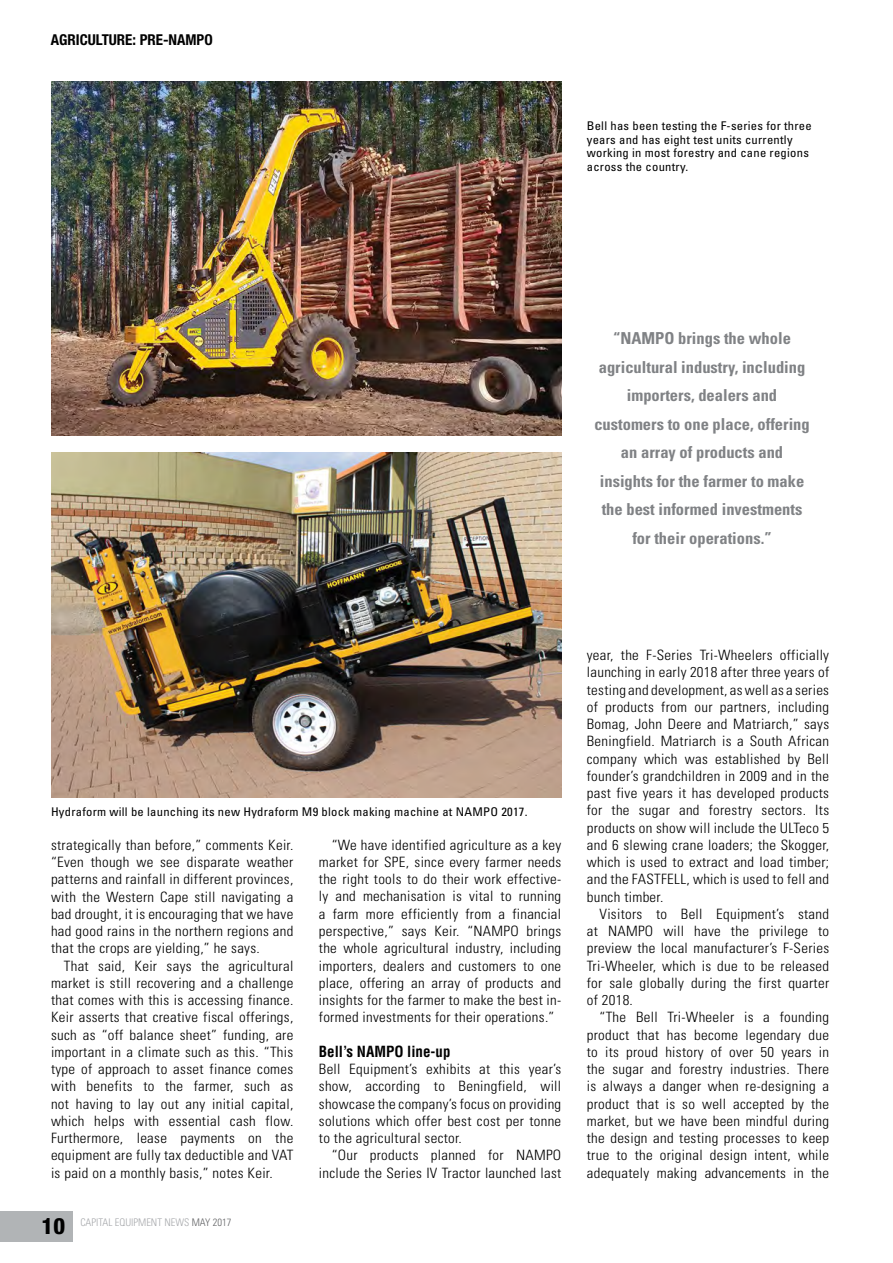
<style>
.page{position:relative;width:893px;height:1263px;background:#fff}
.page>*{position:absolute;margin:0;border:0;box-sizing:border-box;transform-origin:0 0}
.t1{font:800 condensed 22.5px "Helvetica Neue LT Std";color:#000}
.t2{font:700 condensed 16.5px/28.5px "Univers LT Std";color:#808285;text-align:center}
.t3{font:700 condensed 15px "Helvetica Neue LT Std";color:#000}
.t4{font:700 condensed 15px "Helvetica LT Std";color:#000}
.t5{font:300 condensed 14.25px/17.2px "Univers LT Std";letter-spacing:.02em;color:#000;text-align:justify;scale:1.05 1}
.t6{font:condensed 12px/13.5px "Univers LT Std";letter-spacing:.02em;color:#000;scale:1.05 1}
.t7{font:300 condensed 10.5px "Univers";color:#a7a9ac}
.s1{color:#636466}
</style>
<div class="page">
<div style="left:0;top:1211px;width:72px;height:31px;background:#b1b4b6"></div>
<img style="left:51px;top:81px;width:510px;height:355px">
<img style="left:51px;top:453px;width:510px;height:345px">
<p class="t3" style="left:51px;top:31px;width:163px">AGRICULTURE: PRE-NAMPO</p>
<p class="t6" style="left:587px;top:119px;width:216px">Bell has been testing the F-series for three years and has eight test units currently working in most forestry and cane regions across the country.</p>
<p class="t2" style="left:594px;top:324px;width:217px">“NAMPO brings the whole agricultural industry, including importers, dealers and customers to one place, offering an array of products and insights for the farmer to make the best informed investments for their operations.”</p>
<p class="t6" style="left:51px;top:804px;width:455px">Hydraform will be launching its new Hydraform M9 block making machine at NAMPO 2017.</p>
<p class="t5" style="left:51px;top:836px;width:232px">strategically than before,” comments Keir. “Even though we see disparate weather patterns and rainfall in different provinces, with the Western Cape still navigating a bad drought, it is encouraging that we have had good rains in the northern regions and that the crops are yielding,” he says.</p>
<p class="t5" style="left:51px;top:957px;width:232px;text-indent:13px">That said, Keir says the agricultural market is still recovering and a challenge that comes with this is accessing finance.<br>Keir asserts that creative fiscal offerings, such as “off balance sheet” funding, are important in a climate such as this. “This type of approach to asset finance comes with benefits to the farmer, such as not having to lay out any initial capital, which helps with essential cash flow.<br>Furthermore, lease payments on the equipment are fully tax deductible and VAT is paid on a monthly basis,” notes Keir.</p>
<h1 class="t1" style="left:42px;top:1212px;width:25px">10</h1>
<p class="t7" style="left:80px;top:1216px;width:153px">CAPITAL EQUIPMENT NEWS <span class="s1">MAY 2017</span></p>
<p class="t5" style="left:319px;top:836px;width:232px;text-indent:13px">“We have identified agriculture as a key market for SPE, since every farmer needs the right tools to do their work effective&shy;ly and mechanisation is vital to running a farm more efficiently from a financial perspective,” says Keir. “NAMPO brings the whole agricultural industry, including importers, dealers and customers to one place, offering an array of products and insights for the farmer to make the best in&shy;formed investments for their operations.”</p>
<p class="t4" style="left:319px;top:1042px;width:133px">Bell’s NAMPO line-up</p>
<p class="t5" style="left:319px;top:1060px;width:232px">Bell Equipment’s exhibits at this year’s show, according to Beningfield, will showcase the company’s focus on providing solutions which offer best cost per tonne to the agricultural sector.</p>
<p class="t5" style="left:319px;top:1147px;width:232px;text-align:right">“Our products planned for NAMPO include the Series IV Tractor launched last</p>
<p class="t5" style="left:587px;top:646px;width:232px">year, the F-Series Tri-Wheelers officially launching in early 2018 after three years of testing and development, as well as a series of products from our partners, including Bomag, John Deere and Matriarch,” says Beningfield. Matriarch is a South African company which was established by Bell founder’s grandchildren in 2009 and in the past five years it has developed products for the sugar and forestry sectors. Its products on show will include the ULTeco 5 and 6 slewing crane loaders; the Skogger, which is used to extract and load timber; and the FASTFELL, which is used to fell and bunch timber.</p>
<p class="t5" style="left:587px;top:905px;width:232px;text-indent:13px">Visitors to Bell Equipment’s stand at NAMPO will have the privilege to preview the local manufacturer’s F-Series Tri-Wheeler, which is due to be released for sale globally during the first quarter of 2018.</p>
<p class="t5" style="left:587px;top:1008px;width:232px;text-indent:13px">“The Bell Tri-Wheeler is a founding product that has become legendary due to its proud history of over 50 years in the sugar and forestry industries. There is always a danger when re-designing a product that is so well accepted by the market, but we have been mindful during the design and testing processes to keep true to the original design intent, while adequately making advancements in the</p>
</div>
